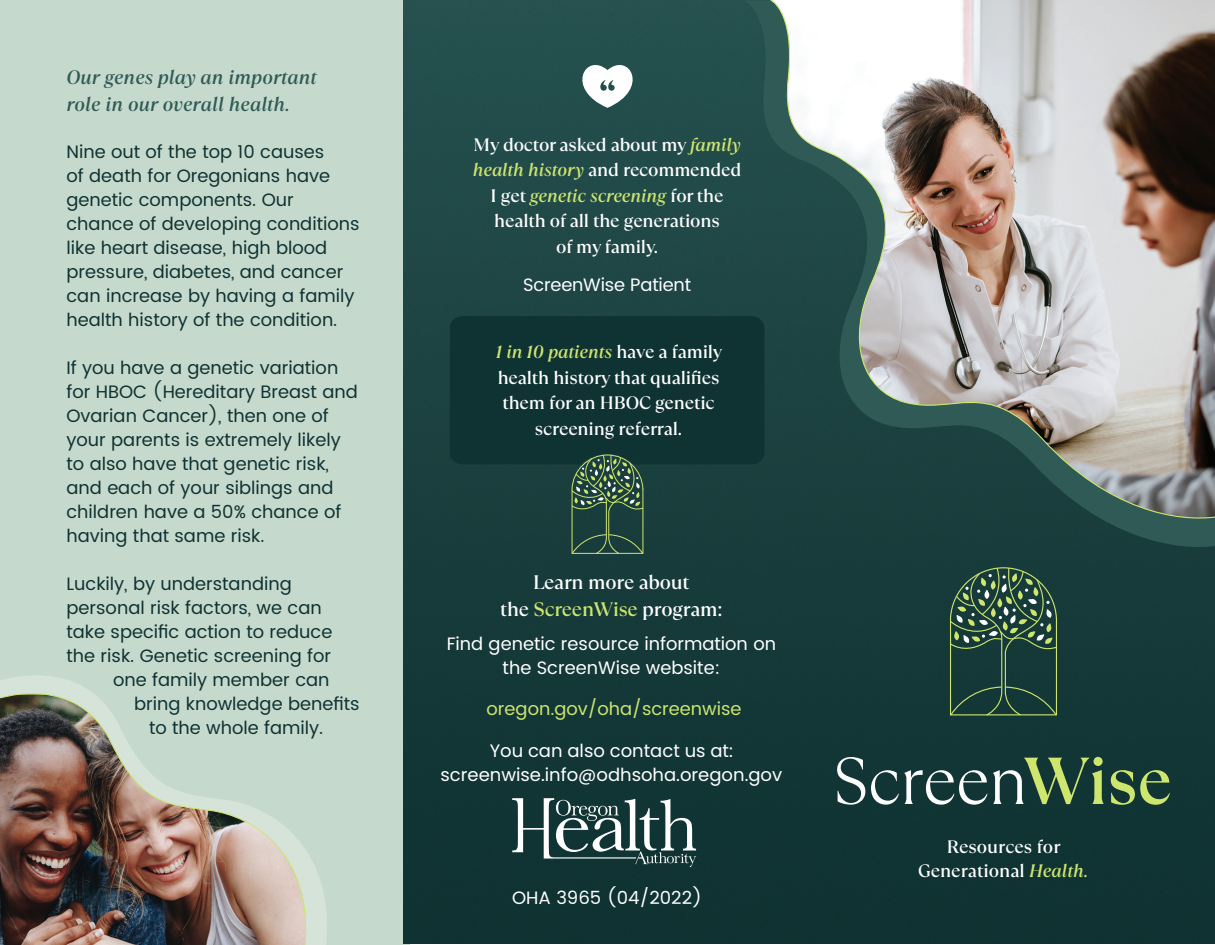
<style>
.page{position:relative;width:1215px;height:945px;background:#fff}
.page>*{position:absolute;margin:0;border:0;box-sizing:border-box;transform-origin:0 0}
.t1{font:italic 500 19.5px/27px "TT Ramillas";color:#2f5a56}
.t2{font:500 19.5px/27px "TT Ramillas";letter-spacing:-.01em;color:#fff;text-align:center}
.t3{font:18px/24px "Poppins";color:#0f3232}
.t4{font:500 18px/25.5px "TT Ramillas";letter-spacing:-.01em;color:#fff;text-align:center}
.t5{font:18px/24px "Poppins";color:#fff;text-align:center}
.t6{font:18px "Poppins";color:#cee66e}
.s1{font-style:italic;color:#cee66e}
.s2{color:#cee66e}
</style>
<div class="page">
<div style="left:0;top:0;width:410px;height:944px;background:#c6d9cd"></div>
<img style="left:403px;top:0;width:812px;height:944px">
<svg style="left:314px;top:866px;width:21px;height:79px"></svg>
<img style="left:0;top:676px;width:314px;height:269px">
<svg style="left:564px;top:51px;width:87px;height:57px"></svg>
<div style="left:450px;top:316px;width:294px;height:148px;background:#0f3232"></div>
<svg style="left:571px;top:454px;width:73px;height:100px"></svg>
<svg style="left:512px;top:798px;width:184px;height:69px"></svg>
<svg style="left:744px;top:1px;width:471px;height:551px;fill:#193d3c"></svg>
<svg style="left:768px;top:0;width:447px;height:522px"></svg>
<svg style="left:837px;top:757px;width:28px;height:48px"></svg>
<svg style="left:871px;top:770px;width:116px;height:35px"></svg>
<svg style="left:993px;top:757px;width:111px;height:47px"></svg>
<svg style="left:1111px;top:770px;width:59px;height:35px"></svg>
<svg style="left:949px;top:567px;width:109px;height:149px"></svg>
<p class="t1" style="left:67px;top:64px;width:252px">Our genes play an important role in our overall health.</p>
<p class="t3" style="left:67px;top:140px;width:295px">Nine out of the top 10 causes<br>of death for Oregonians have genetic components. Our chance of developing conditions like heart disease, high blood pressure, diabetes, and cancer can increase by having a family health history of the condition.</p>
<p class="t3" style="left:67px;top:356px;width:293px">If you have a genetic variation for HBOC (Hereditary Breast and<br>Ovarian Cancer), then one of your parents is extremely likely to also have that genetic risk, and each of your siblings and children have a 50% chance of having that same risk.</p>
<p class="t3" style="left:67px;top:572px;width:257px">Luckily, by understanding personal risk factors, we can</p>
<p class="t3" style="left:67px;top:620px;width:267px">take specific action to reduce</p>
<p class="t3" style="left:67px;top:644px;width:266px;text-align:right">the risk. Genetic screening for one family member can</p>
<p class="t3" style="left:134px;top:692px;width:227px">bring knowledge benefits</p>
<p class="t3" style="left:149px;top:716px;width:176px">to the whole family.</p>
<p class="t4" style="left:473px;top:132px;width:270px">My doctor asked about my <span class="s1">family health history</span> and recommended<br>I get <span class="s1">genetic screening</span> for the health of all the generations<br>of my family.</p>
<p class="t5" style="left:523px;top:273px;width:169px">ScreenWise Patient</p>
<p class="t4" style="left:495px;top:339px;width:228px"><span class="s1">1 in 10 patients</span> have a family health history that qualifes them for an HBOC genetic screening referral.</p>
<p class="t2" style="left:500px;top:569px;width:224px">Learn more about<br>the <span class="s2">ScreenWise</span> program:</p>
<p class="t5" style="left:447px;top:632px;width:331px">Find genetic resource information on the ScreenWise website:</p>
<p class="t6" style="left:487px;top:696px;width:256px">oregon.gov/oha/screenwise</p>
<p class="t5" style="left:440px;top:738px;width:343px">You can also contact us at: screenwise.info@odhsoha.oregon.gov</p>
<p class="t5" style="left:512px;top:886px;width:192px">OHA 3965 (04/2022)</p>
<p class="t4" style="left:918px;top:834px;width:172px;line-height:24px">Resources for<br>Generational <span class="s1">Health.</span></p>
</div>
